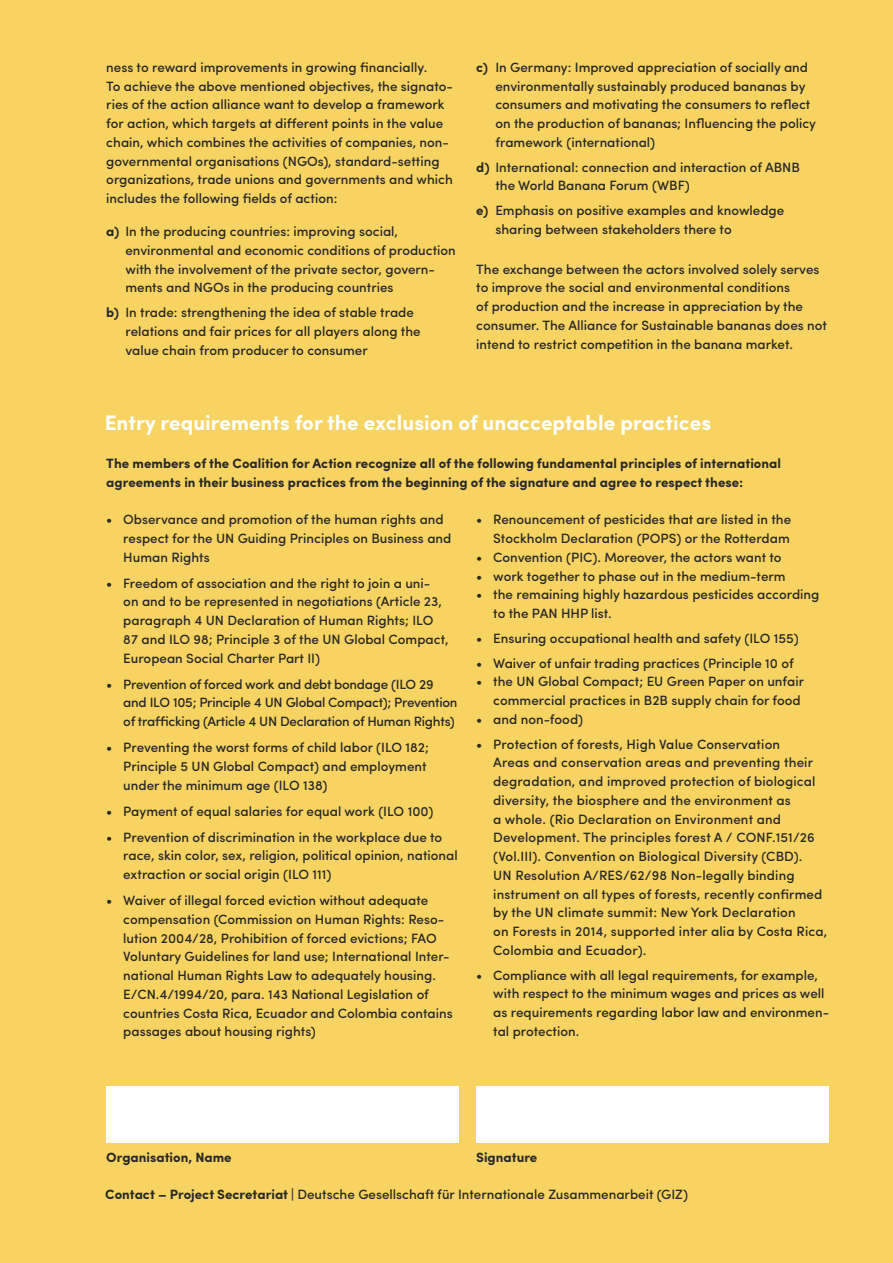
<style>
.page{position:relative;width:893px;height:1263px;background:#f7d462}
.page>*{position:absolute;margin:0;border:0;box-sizing:border-box;transform-origin:0 0}
.t1{font:700 21px "Sofia Pro";color:#fff}
.t2{font:500 13.5px/18.8px "Sofia Pro";color:#282827}
.t3{font:700 13.5px/18.8px "Sofia Pro";color:#282827}
.t4{font:500 13.5px/18.8px "Sofia Pro";letter-spacing:-.02em;color:#282827}
.s1{font-weight:700}
</style>
<div class="page">
<div style="left:106px;top:1087px;width:353px;height:56px;background:#fff"></div>
<div style="left:476px;top:1087px;width:353px;height:56px;background:#fff"></div>
<p class="t2" style="left:106px;top:57px;width:348px">ness to reward improvements in growing financially.<br>To achieve the above mentioned objectives, the signato&shy;ries of the action alliance want to develop a framework for action, which targets at different points in the value chain, which combines the activities of companies, non&shy;governmental organisations (NGOs), standard-setting organizations, trade unions and governments and which includes the following fields of action:</p>
<p class="t2" style="left:125px;top:221px;width:332px;text-indent:-19px"><span class="s1">a)</span> In the producing countries: improving social, environmental and economic conditions of production with the involvement of the private sector, govern&shy;ments and NGOs in the producing countries</p>
<p class="t2" style="left:125px;top:302px;width:297px;text-indent:-19px"><span class="s1">b)</span> In trade: strengthening the idea of stable trade relations and fair prices for all players along the value chain from producer to consumer</p>
<p class="t2" style="left:495px;top:57px;width:322px;text-indent:-19px"><span class="s1">c)</span> In Germany: Improved appreciation of socially and environmentally sustainably produced bananas by consumers and motivating the consumers to reflect on the production of bananas; Influencing the policy framework (international)</p>
<p class="t2" style="left:495px;top:156px;width:306px;text-indent:-19px"><span class="s1">d)</span> International: connection and interaction of ABNB the World Banana Forum (WBF)</p>
<p class="t2" style="left:495px;top:200px;width:290px;text-indent:-19px"><span class="s1">e)</span> Emphasis on positive examples and knowledge sharing between stakeholders there to</p>
<p class="t2" style="left:476px;top:258px;width:352px">The exchange between the actors involved solely serves to improve the social and environmental conditions<br>of production and the increase in appreciation by the consumer. The Alliance for Sustainable bananas does not intend to restrict competition in the banana market.</p>
<h1 class="t1" style="left:105px;top:407px;width:608px">Entry requirements for the exclusion of unacceptable practices</h1>
<p class="t3" style="left:106px;top:453px;width:676px">The members of the Coalition for Action recognize all of the following fundamental principles of international agreements in their business practices from the beginning of the signature and agree to respect these:</p>
<p class="t2" style="left:123px;top:509px;width:330px;text-indent:-17px">• Observance and promotion of the human rights and respect for the UN Guiding Principles on Business and<br>Human Rights</p>
<p class="t2" style="left:123px;top:573px;width:327px;text-indent:-17px">• Freedom of association and the right to join a uni&shy;on and to be represented in negotiations (Article 23, paragraph 4 UN Declaration of Human Rights; ILO 87 and ILO 98; Principle 3 of the UN Global Compact, European Social Charter Part II)</p>
<p class="t4" style="left:123px;top:674px;width:336px;text-indent:-17px">• Prevention of forced work and debt bondage (ILO 29 and ILO 105; Principle 4 UN Global Compact); Prevention of trafficking (Article 4 UN Declaration of Human Rights)</p>
<p class="t2" style="left:123px;top:737px;width:307px;text-indent:-17px">• Preventing the worst forms of child labor (ILO 182;<br>Principle 5 UN Global Compact) and employment under the minimum age (ILO 138)</p>
<p class="t2" style="left:106px;top:800px;width:329px">• Payment of equal salaries for equal work (ILO 100)</p>
<p class="t2" style="left:123px;top:826px;width:336px;text-indent:-17px">• Prevention of discrimination in the workplace due to race, skin color, sex, religion, political opinion, national extraction or social origin (ILO 111)</p>
<p class="t2" style="left:123px;top:890px;width:331px;text-indent:-17px">• Waiver of illegal forced eviction without adequate compensation (Commission on Human Rights: Reso&shy;lution 2004/28, Prohibition of forced evictions; FAO Voluntary Guidelines for land use; International Inter&shy;national Human Rights Law to adequately housing.<br>E/CN.4/1994/20, para. 143 National Legislation of countries Costa Rica, Ecuador and Colombia contains passages about housing rights)</p>
<p class="t2" style="left:476px;top:509px;width:316px;text-align:right">• Renouncement of pesticides that are listed in the<br>Stockholm Declaration (POPS) or the Rotterdam</p>
<p class="t2" style="left:476px;top:547px;width:307px">• Convention (PIC). Moreover, the actors want to</p>
<p class="t2" style="left:476px;top:565px;width:311px">• work together to phase out in the medium-term</p>
<p class="t2" style="left:493px;top:584px;width:328px;text-indent:-17px">• the remaining highly hazardous pesticides according to the PAN HHP list.</p>
<p class="t2" style="left:476px;top:628px;width:324px">• Ensuring occupational health and safety (ILO 155)</p>
<p class="t2" style="left:476px;top:652px;width:319px">• Waiver of unfair trading practices (Principle 10 of</p>
<p class="t2" style="left:476px;top:671px;width:329px;text-align:right">• the UN Global Compact; EU Green Paper on unfair commercial practices in B2B supply chain for food</p>
<p class="t2" style="left:476px;top:709px;width:108px">• and non-food)</p>
<p class="t2" style="left:493px;top:733px;width:335px;text-indent:-17px">• Protection of forests, High Value Conservation<br>Areas and conservation areas and preventing their degradation, and improved protection of biological diversity, the biosphere and the environment as<br>a whole. (Rio Declaration on Environment and Development. The principles forest A / CONF.151/26 (Vol.III). Convention on Biological Diversity (CBD).<br>UN Resolution A/RES/62/98 Non-legally binding instrument on all types of forests, recently confirmed by the UN climate summit: New York Declaration<br>on Forests in 2014, supported inter alia by Costa Rica, Colombia and Ecuador).</p>
<p class="t2" style="left:493px;top:964px;width:337px;text-indent:-17px">• Compliance with all legal requirements, for example, with respect to the minimum wages and prices as well as requirements regarding labor law and environmen&shy;tal protection.</p>
<p class="t3" style="left:476px;top:1147px;width:63px">Signature</p>
<p class="t2" style="left:105px;top:1184px;width:584px"><span class="s1">Contact – Project Secretariat |</span> Deutsche Gesellschaft für Internationale Zusammenarbeit (GIZ)</p>
<p class="t3" style="left:106px;top:1147px;width:127px">Organisation, Name</p>
</div>
